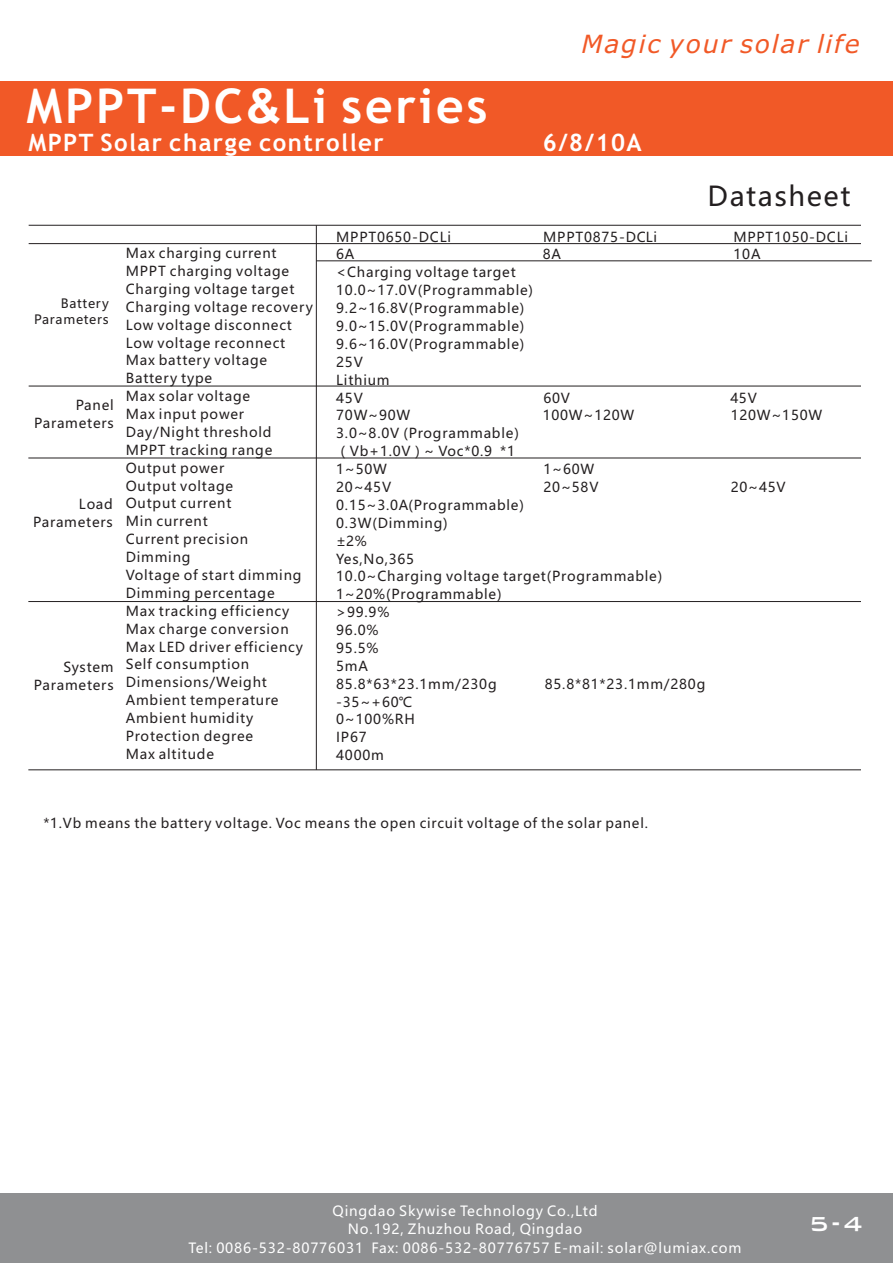
<style>
.page{position:relative;width:893px;height:1263px;background:#fff}
.page>*{position:absolute;margin:0;border:0;box-sizing:border-box;transform-origin:0 0}
.t1{font:700 48px "Trebuchet MS";letter-spacing:.06em;color:#fff}
.t2{font:27px "Microsoft Ya Hei";letter-spacing:.06em;color:#231f20}
.t3{font:500 27px "Bank Gothic BT";color:#fff}
.t4{font:italic 25.05px "Verdana";letter-spacing:.07em;color:#f15927}
.t5{font:700 24px "Trebuchet MS";letter-spacing:.06em;color:#fff}
.t6{font:13.8px/18.3px "Microsoft Ya Hei";letter-spacing:.06em;color:#fff;text-align:center}
.t7{font:13.5px/17.9px "Microsoft Ya Hei";letter-spacing:.06em;color:#231f20}
.t8{font:12.75px/16.8px "Microsoft Ya Hei";letter-spacing:.06em;color:#231f20;text-align:right}
.t9{font:10.5px/13.8px "Microsoft Ya Hei";letter-spacing:.06em;color:#fff;text-align:center}
.s1{font-family:"Arial"}
</style>
<div class="page">
<div style="left:0;top:81px;width:893px;height:75px;background:#f15927"></div>
<div style="left:0;top:1193px;width:893px;height:69px;background:#8f9092"></div>
<hr style="left:29px;top:225px;width:832px;height:1px;background:#231f20">
<hr style="left:29px;top:243px;width:832px;height:1px;background:#231f20">
<hr style="left:29px;top:386px;width:832px;height:1px;background:#231f20">
<hr style="left:28px;top:769px;width:833px;height:1px;background:#231f20">
<hr style="left:28px;top:458px;width:833px;height:1px;background:#231f20">
<hr style="left:28px;top:601px;width:833px;height:1px;background:#231f20">
<hr style="left:316px;top:261px;width:556px;height:1px;background:#231f20">
<hr style="left:316px;top:225px;width:1px;height:545px;background:#231f20">
<h3 class="t4" style="left:581px;top:34px;width:280px">Magic your solar life</h3>
<h1 class="t1" style="left:26px;top:87px;width:462px">MPPT-DC<span class="s1">&amp;</span>Li series</h1>
<h3 class="t5" style="left:28px;top:133px;width:357px">MPPT Solar charge controller</h3>
<h3 class="t5" style="left:543px;top:133px;width:101px">6/8/10A</h3>
<h2 class="t2" style="left:707px;top:184px;width:145px">Datasheet</h2>
<p class="t8" style="left:34px;top:296px;width:76px">Battery<br>Parameters</p>
<p class="t7" style="left:34px;top:398px;width:81px;text-align:right">Panel<br>Parameters</p>
<p class="t7" style="left:33px;top:497px;width:81px;text-align:right">Load<br>Parameters</p>
<p class="t7" style="left:34px;top:660px;width:81px;text-align:right">System<br>Parameters</p>
<p class="t7" style="left:126px;top:245px;width:152px">Max charging current</p>
<p class="t7" style="left:126px;top:263px;width:189px">MPPT charging voltage<br>Charging voltage target<br>Charging voltage recovery<br>Low voltage disconnect<br>Low voltage reconnect<br>Max battery voltage<br>Battery type<br>Max solar voltage<br>Max input power<br>Day/Night threshold<br>MPPT tracking range<br>Output power<br>Output voltage<br>Output current<br>Min current<br>Current precision<br>Dimming<br>Voltage of start dimming<br>Dimming percentage<br>Max tracking efficiency<br>Max charge conversion<br>Max LED driver efficiency<br>Self consumption<br>Dimensions/Weight<br>Ambient temperature<br>Ambient humidity<br>Protection degree<br>Max altitude</p>
<p class="t7" style="left:336px;top:229px;width:116px">MPPT0650-DCLi</p>
<p class="t7" style="left:543px;top:229px;width:115px">MPPT0875-DCLi</p>
<p class="t7" style="left:733px;top:229px;width:116px">MPPT1050-DCLi</p>
<p class="t7" style="left:336px;top:247px;width:20px">6A</p>
<p class="t7" style="left:543px;top:247px;width:20px">8A</p>
<p class="t7" style="left:733px;top:247px;width:29px">10A</p>
<p class="t7" style="left:336px;top:265px;width:198px">&lt;Charging voltage target<br>10.0~17.0V(Programmable)<br>9.2~16.8V(Programmable)<br>9.0~15.0V(Programmable)<br>9.6~16.0V(Programmable)<br>25V<br>Lithium<br>45V</p>
<p class="t7" style="left:543px;top:390px;width:28px">60V</p>
<p class="t7" style="left:730px;top:390px;width:28px">45V</p>
<p class="t7" style="left:336px;top:408px;width:76px">70W~90W</p>
<p class="t7" style="left:543px;top:408px;width:93px">100W~120W</p>
<p class="t7" style="left:731px;top:408px;width:93px">120W~150W</p>
<p class="t7" style="left:336px;top:426px;width:184px">3.0~8.0V (Programmable)（Vb+1.0V）~ Voc*0.9 *1<br>1~50W</p>
<p class="t7" style="left:543px;top:461px;width:52px">1~60W</p>
<p class="t7" style="left:336px;top:479px;width:56px">20~45V</p>
<p class="t7" style="left:544px;top:479px;width:56px">20~58V</p>
<p class="t7" style="left:731px;top:479px;width:56px">20~45V</p>
<p class="t7" style="left:336px;top:497px;width:328px">0.15~3.0A(Programmable)<br>0.3W(Dimming)<br>±2%<br>Yes,No,365<br>10.0~Charging voltage target(Programmable)<br>1~20%(Programmable)<br>&gt;99.9%<br>96.0%<br>95.5%<br>5mA<br>85.8*63*23.1mm/230g</p>
<p class="t7" style="left:545px;top:676px;width:162px">85.8*81*23.1mm/280g</p>
<p class="t7" style="left:336px;top:694px;width:80px">-35~+60℃<br>0~100%RH<br>IP67<br>4000m</p>
<p class="t7" style="left:43px;top:815px;width:606px">*1.Vb means the battery voltage. Voc means the open circuit voltage of the solar panel.</p>
<p class="t6" style="left:189px;top:1203px;width:554px">Qingdao Skywise Technology Co.,Ltd<br>No.192, Zhuzhou Road, Qingdao<br>Tel: 0086-532-80776031 Fax: 0086-532-80776757 E-mail: solar@lumiax.com</p>
<h2 class="t3" style="left:808px;top:1210px;width:56px">5-4</h2>
<p class="t6" style="left:319px;top:1204px;width:266px">Datasheet_ mart-MPPT series_GG31</p>
<p class="t9" style="left:340px;top:1222px;width:224px">CE, Rohs, ISO9001:2015，ISO14001:2015<br>Subject to change without notice</p>
</div>
